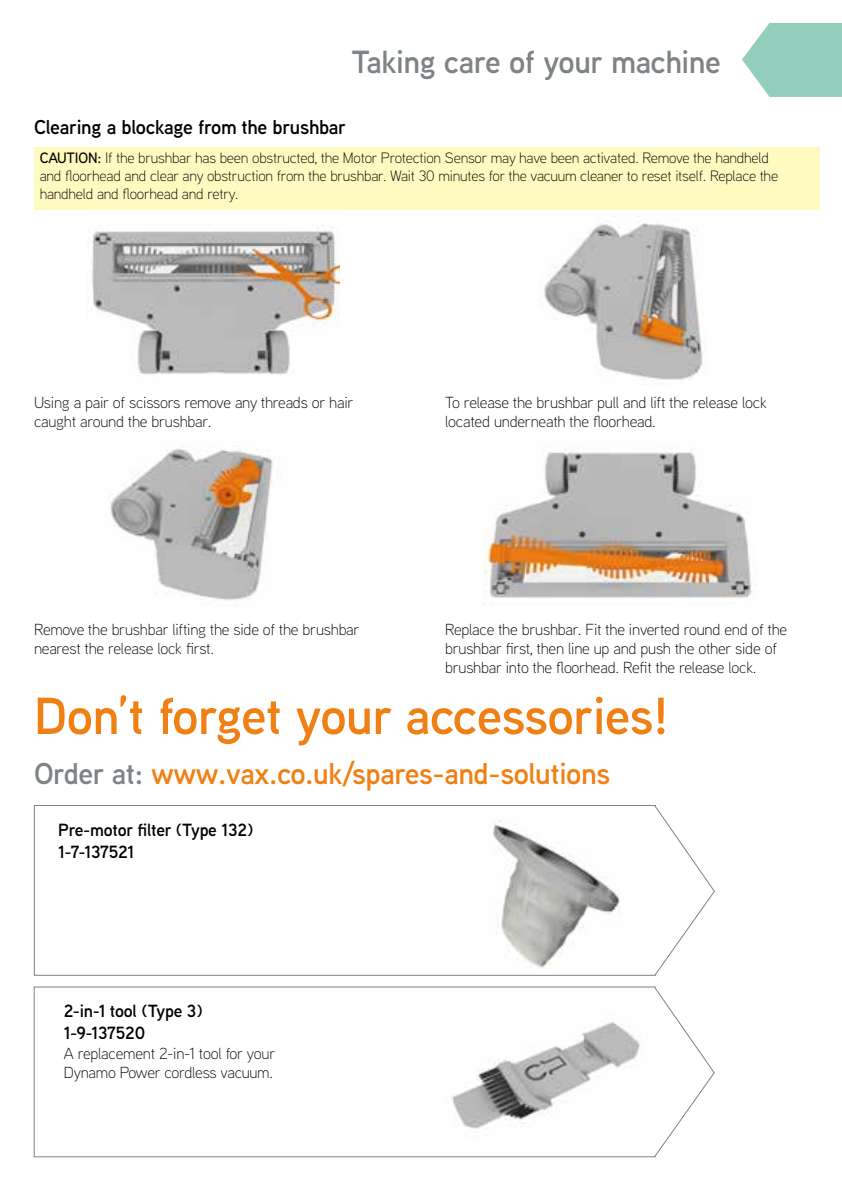
<style>
.page{position:relative;width:842px;height:1191px;background:#fff}
.page>*{position:absolute;margin:0;border:0;box-sizing:border-box;transform-origin:0 0}
.t1{font:600 52px "Vax Aaux Next";letter-spacing:-.015em;color:#f08013}
.t2{font:600 32px "Vax Aaux Next";letter-spacing:-.015em;color:#7d8386}
.t3{font:600 30px "Vax Aaux Next";letter-spacing:-.015em;color:#f08013}
.t4{font:600 20px "Vax Aaux Next";letter-spacing:-.015em;color:#000}
.t5{font:600 17.6px/22px "Vax Aaux Next";letter-spacing:-.015em;color:#000}
.t6{font:300 16px/19.2px "Vax Aaux Next";letter-spacing:-.015em;color:#000}
.t7{font:300 15px/18px "Vax Aaux Next";letter-spacing:-.015em;color:#000}
.s1{font-weight:500}
.s2{color:#7d8386}
</style>
<div class="page">
<img style="left:92px;top:228px;width:247px;height:146px">
<img style="left:110px;top:446px;width:163px;height:154px">
<img style="left:544px;top:216px;width:159px;height:164px">
<img style="left:483px;top:450px;width:269px;height:148px">
<div style="left:34px;top:147px;width:785px;height:63px;background:#fffac0"></div>
<svg style="left:742px;top:23px;width:100px;height:74px;background:#a1d4c6"></svg>
<svg style="left:34px;top:805px;width:681px;height:170px"></svg>
<svg style="left:34px;top:986px;width:681px;height:171px"></svg>
<img style="left:443px;top:1003px;width:207px;height:138px">
<img style="left:447px;top:810px;width:204px;height:162px">
<h2 class="t2" style="left:351px;top:39px;width:371px">Taking care of your machine</h2>
<p class="t4" style="left:34px;top:113px;width:314px">Clearing a blockage from the brushbar</p>
<p class="t7" style="left:40px;top:148px;width:740px"><span class="s1">CAUTION:</span> If the brushbar has been obstructed, the Motor Protection Sensor may have been activated. Remove the handheld and floorhead and clear any obstruction from the brushbar. Wait 30 minutes for the vacuum cleaner to reset itself. Replace the handheld and floorhead and retry.</p>
<p class="t6" style="left:34px;top:392px;width:321px">Using a pair of scissors remove any threads or hair caught around the brushbar.</p>
<p class="t6" style="left:34px;top:619px;width:327px">Remove the brushbar lifting the side of the brushbar nearest the release lock first.</p>
<p class="t6" style="left:445px;top:392px;width:323px">To release the brushbar pull and lift the release lock located underneath the floorhead.</p>
<p class="t6" style="left:445px;top:619px;width:344px">Replace the brushbar. Fit the inverted round end of the brushbar first, then line up and push the other side of brushbar into the floorhead. Refit the release lock.</p>
<h1 class="t1" style="left:34px;top:679px;width:636px">Don’t forget your accessories!</h1>
<h3 class="t3" style="left:34px;top:752px;width:578px"><span class="s2">Order at:</span> www.vax.co.uk/spares-and-solutions</h3>
<p class="t5" style="left:58px;top:819px;width:197px">Pre-motor filter (Type 132)<br>1-7-137521</p>
<p class="t5" style="left:64px;top:1000px;width:140px">2-in-1 tool (Type 3)<br>1-9-137520</p>
<p class="t6" style="left:64px;top:1042px;width:213px">A replacement 2-in-1 tool for your<br>Dynamo Power cordless vacuum.</p>
</div>
